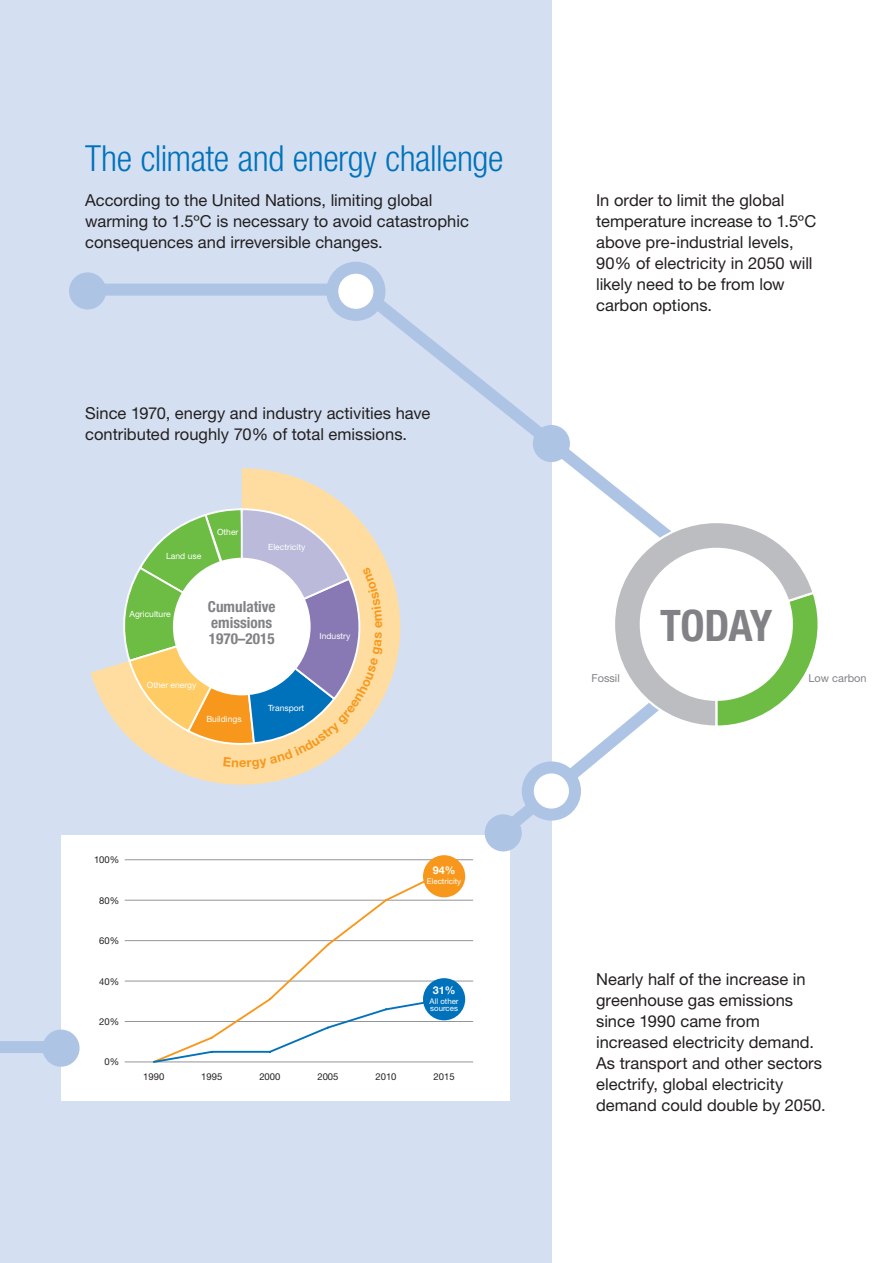
<style>
.page{position:relative;width:885px;height:1263px;background:#fff}
.page>*{position:absolute;margin:0;border:0;box-sizing:border-box;transform-origin:0 0}
.t1{font:700 condensed 43.5px "Helvetica Neue";letter-spacing:-.015em;color:#808285}
.title_main{font:300 condensed 36px "Helvetica Neue";letter-spacing:-.015em;color:#0072bc}
.t2{font:16.5px/21px "Helvetica Neue";color:#231f20}
.t3{font:700 condensed 15.15px/16.2px "Helvetica Neue";color:#808285}
.t4{font:700 12.9px "Helvetica Neue";color:#f7981d}
.t5{font:10.95px "Helvetica Neue";color:#808285}
.t6{font:700 10.8px "Helvetica Neue";color:#fff}
.t7{font:9.45px "Helvetica Neue";color:#231f20}
.t8{font:8.55px "Helvetica Neue";color:#fff}
.t9{font:7.8px/7.8px "Helvetica Neue";color:#fff}
</style>
<div class="page">
<div style="left:0;top:0;width:551px;height:1263px;background:#d4e0f1"></div>
<svg style="left:0;top:278px;width:657px;height:781px"></svg>
<svg style="left:611px;top:520px;width:207px;height:209px"></svg>
<div style="left:532px;top:425px;width:38px;height:37px;background:#adc4e5;border-radius:50%"></div>
<svg style="left:332px;top:268px;width:47px;height:47px"></svg>
<div style="left:326px;top:262px;width:59px;height:59px;border:12px solid #adc4e5;border-radius:50%"></div>
<svg style="left:527px;top:767px;width:48px;height:47px"></svg>
<div style="left:521px;top:761px;width:60px;height:59px;border:12px solid #adc4e5;border-radius:50%"></div>
<svg style="left:90px;top:468px;width:318px;height:317px"></svg>
<div style="left:61px;top:836px;width:448px;height:265px;background:#fff"></div>
<hr style="left:125px;top:1062px;width:348px;height:1px;background:#939598">
<hr style="left:125px;top:1021px;width:348px;height:1px;background:#939598">
<hr style="left:125px;top:981px;width:348px;height:1px;background:#939598">
<hr style="left:125px;top:940px;width:348px;height:1px;background:#939598">
<hr style="left:125px;top:900px;width:348px;height:1px;background:#939598">
<hr style="left:125px;top:859px;width:348px;height:1px;background:#939598">
<svg style="left:151px;top:881px;width:287px;height:182px"></svg>
<svg style="left:152px;top:998px;width:292px;height:65px"></svg>
<div style="left:423px;top:855px;width:42px;height:42px;background:#f7981d;border-radius:50%"></div>
<div style="left:423px;top:978px;width:42px;height:42px;background:#0072bc;border-radius:50%"></div>
<div style="left:484px;top:814px;width:37px;height:37px;background:#adc4e5;border-radius:50%"></div>
<div style="left:69px;top:272px;width:37px;height:37px;background:#adc4e5;border-radius:50%"></div>
<div style="left:42px;top:1029px;width:38px;height:38px;background:#adc4e5;border-radius:50%"></div>
<svg style="left:120px;top:507px;width:263px;height:262px;background:#cfd0b5"></svg>
<p class="title_main" style="left:85px;top:137px;width:420px">The climate and energy challenge</p>
<p class="t2" style="left:85px;top:190px;width:385px">According to the United Nations, limiting global warming to 1.5ºC is necessary to avoid catastrophic consequences and irreversible changes.</p>
<p class="t2" style="left:596px;top:190px;width:222px">In order to limit the global temperature increase to 1.5ºC above pre-industrial levels,<br>90% of electricity in 2050 will likely need to be from low carbon options.</p>
<p class="t2" style="left:85px;top:402px;width:347px">Since 1970, energy and industry activities have contributed roughly 70% of total emissions.</p>
<p class="t8" style="left:166px;top:551px;width:37px">Land use</p>
<p class="t8" style="left:217px;top:527px;width:23px">Other</p>
<p class="t8" style="left:268px;top:542px;width:39px">Electricity</p>
<p class="t8" style="left:129px;top:609px;width:43px">Agriculture</p>
<p class="t3" style="left:208px;top:598px;width:69px">Cumulative emissions<br>1970–2015</p>
<p class="t8" style="left:147px;top:680px;width:51px">Other energy</p>
<p class="t8" style="left:206px;top:714px;width:37px">Buildings</p>
<p class="t4" style="left:239px;top:754px;width:9px">e</p>
<p class="t8" style="left:268px;top:703px;width:38px">Transport</p>
<p class="t8" style="left:319px;top:631px;width:32px">Industry</p>
<p class="t7" style="left:94px;top:854px;width:27px">100%</p>
<p class="t7" style="left:99px;top:895px;width:22px">80%</p>
<p class="t7" style="left:99px;top:935px;width:22px">60%</p>
<p class="t7" style="left:99px;top:975px;width:22px">40%</p>
<p class="t7" style="left:99px;top:1016px;width:22px">20%</p>
<p class="t7" style="left:104px;top:1056px;width:16px">0%</p>
<p class="t6" style="left:432px;top:864px;width:24px">94%</p>
<p class="t9" style="left:427px;top:877px;width:36px">Electricity</p>
<p class="t6" style="left:432px;top:984px;width:24px">31%</p>
<p class="t9" style="left:429px;top:997px;width:31px">All other sources</p>
<p class="t7" style="left:143px;top:1071px;width:23px">1990</p>
<p class="t7" style="left:201px;top:1071px;width:23px">1995</p>
<p class="t7" style="left:259px;top:1071px;width:23px">2000</p>
<p class="t7" style="left:317px;top:1071px;width:23px">2005</p>
<p class="t7" style="left:375px;top:1071px;width:23px">2010</p>
<p class="t7" style="left:433px;top:1071px;width:23px">2015</p>
<p class="t1" style="left:660px;top:599px;width:114px">TODAY</p>
<p class="t5" style="left:591px;top:672px;width:30px">Fossil</p>
<p class="t5" style="left:808px;top:672px;width:60px">Low carbon</p>
<p class="t2" style="left:596px;top:968px;width:231px">Nearly half of the increase in greenhouse gas emissions since 1990 came from increased electricity demand.<br>As transport and other sectors electrify, global electricity demand could double by 2050.</p>
</div>
